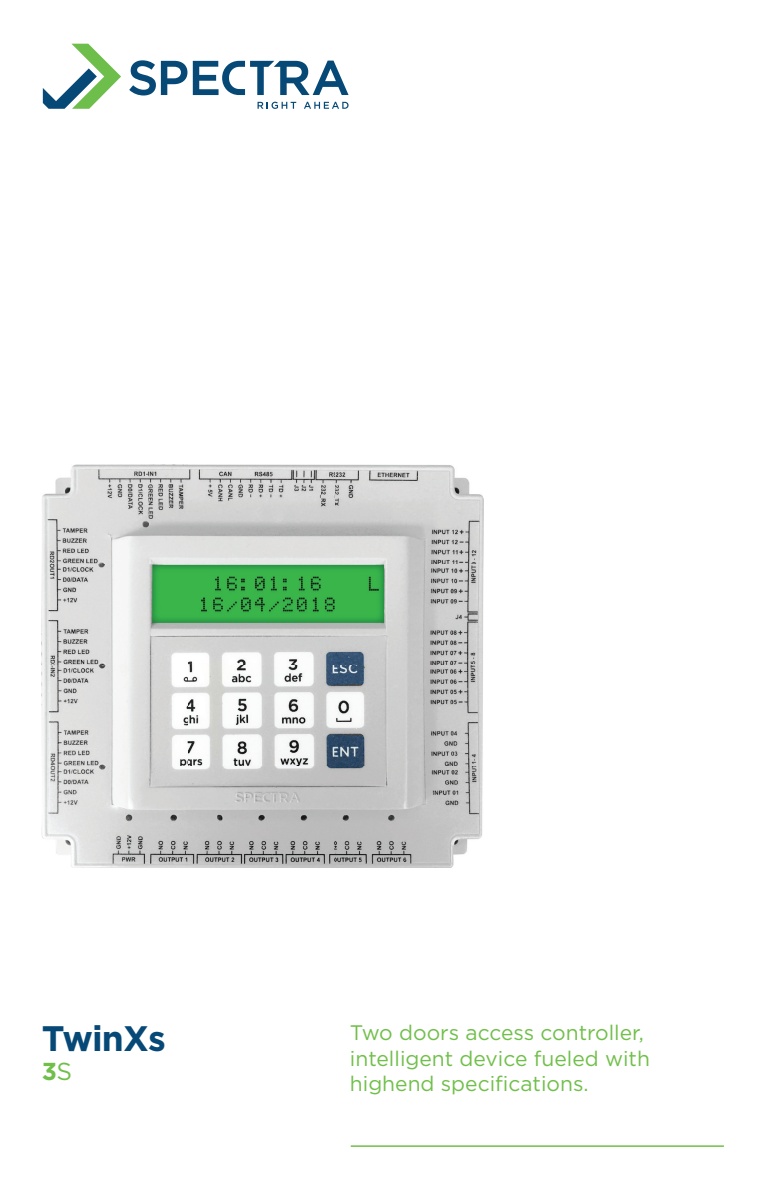
<style>
.page{position:relative;width:768px;height:1189px;background:#fff}
.page>*{position:absolute;margin:0;border:0;box-sizing:border-box;transform-origin:0 0}
.t1{font:700 35.4px "Gotham";letter-spacing:-.025em;color:#074976}
.t2{font:700 24.45px "Gotham";color:#70bf4a}
.t3{font:21px/25.2px "Gotham";color:#70bf4a}
.s1{font-weight:400}
</style>
<div class="page">
<svg style="left:43px;top:44px;width:78px;height:65px"></svg>
<svg style="left:258px;top:102px;width:38px;height:7px"></svg>
<svg style="left:304px;top:102px;width:45px;height:7px"></svg>
<svg style="left:129px;top:60px;width:58px;height:35px"></svg>
<svg style="left:193px;top:61px;width:156px;height:34px"></svg>
<hr style="left:351px;top:1145px;width:373px;height:2px;background:#70bf4a">
<img style="left:42px;top:464px;width:441px;height:404px">
<h1 class="t1" style="left:42px;top:1015px;width:125px">TwinXs</h1>
<p class="t2" style="left:42px;top:1055px;width:32px">3<span class="s1">S</span></p>
<p class="t3" style="left:350px;top:1020px;width:302px">Two doors access controller, intelligent device fueled with highend specifications.</p>
</div>
